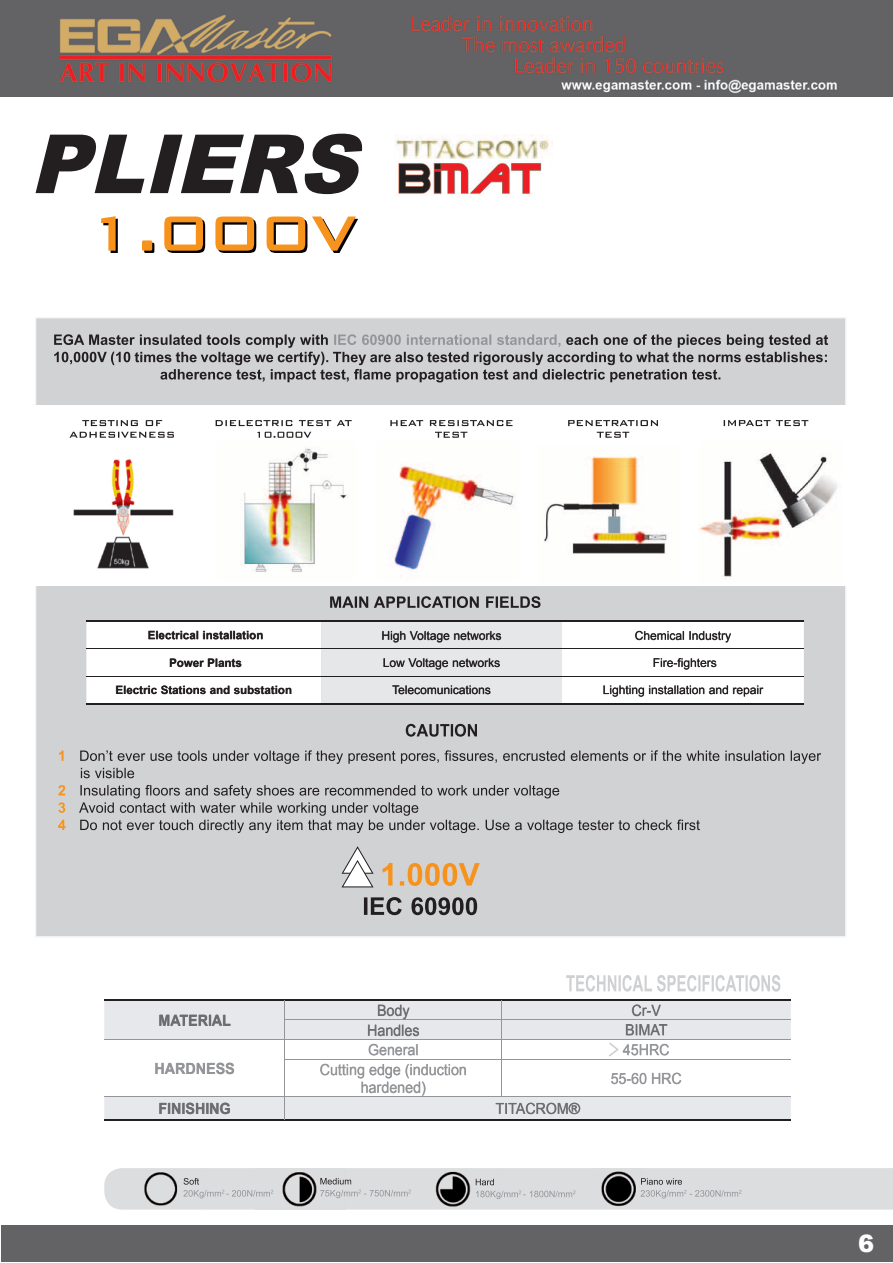
<style>
.page{position:relative;width:893px;height:1263px;background:#fff}
.page>*{position:absolute;margin:0;border:0;box-sizing:border-box;transform-origin:0 0}
.t1{font:900 24px "Arial";color:#fff}
.t2{font:15.45px/17.2px "Arial";color:#939598;text-align:center;scale:.93 1}
.t3{font:15.45px "Arial";color:#6c6d70;scale:.93 1}
.t4{font:700 15.45px "Arial";color:#6c6d70;scale:.93 1}
.t5{font:700 15.45px "Arial";color:#939598;scale:.93 1}
.t6{font:15.3px "Arial";color:#939598;scale:.93 1}
.t7{font:15.3px "Arial";color:#6c6d70;scale:.93 1}
.t8{font:700 15.3px "Arial";color:#6c6d70;scale:.93 1}
.t9{font:12px "Arial";color:#231f20}
.t10{font:700 11.55px "Arial";color:#231f20}
.s1{font-weight:700}
</style>
<div class="page">
<div style="left:1px;top:1225px;width:891px;height:37px;background:#636366"></div>
<img style="left:0;top:0;width:893px;height:97px">
<div style="left:36px;top:318px;width:810px;height:619px;background:#d1d2d4"></div>
<svg style="left:341px;top:846px;width:33px;height:41px"></svg>
<svg style="left:364px;top:897px;width:113px;height:18px;background:#807e80"></svg>
<svg style="left:383px;top:863px;width:97px;height:23px;background:#e0b786"></svg>
<svg style="left:101px;top:216px;width:257px;height:37px"></svg>
<div style="left:15px;top:405px;width:838px;height:181px;background:#fff"></div>
<img style="left:240px;top:447px;width:107px;height:125px">
<img style="left:73px;top:459px;width:101px;height:110px">
<img style="left:389px;top:465px;width:125px;height:108px">
<img style="left:544px;top:456px;width:123px;height:98px">
<img style="left:698px;top:453px;width:140px;height:124px">
<svg style="left:54px;top:334px;width:774px;height:48px;background:#adadaf"></svg>
<svg style="left:330px;top:596px;width:210px;height:12px;background:#868587"></svg>
<svg style="left:58px;top:820px;width:8px;height:10px"></svg>
<svg style="left:58px;top:802px;width:7px;height:11px"></svg>
<svg style="left:79px;top:785px;width:621px;height:48px;background:#b8b8ba"></svg>
<svg style="left:58px;top:785px;width:7px;height:10px"></svg>
<svg style="left:80px;top:750px;width:741px;height:28px;background:#bdbebf"></svg>
<svg style="left:59px;top:750px;width:5px;height:11px"></svg>
<svg style="left:406px;top:724px;width:71px;height:13px"></svg>
<img style="left:395px;top:135px;width:158px;height:24px">
<img style="left:398px;top:163px;width:144px;height:31px">
<svg style="left:36px;top:134px;width:327px;height:60px"></svg>
<svg style="left:104px;top:1001px;width:687px;height:118px;fill:#e6e8ec"></svg>
<hr style="left:104px;top:999px;width:181px;height:2px;background:#231f20">
<hr style="left:285px;top:999px;width:217px;height:2px;background:#231f20">
<hr style="left:502px;top:999px;width:289px;height:2px;background:#231f20">
<hr style="left:104px;top:1119px;width:181px;height:1px;background:#231f20">
<hr style="left:285px;top:1119px;width:217px;height:1px;background:#231f20">
<hr style="left:502px;top:1119px;width:289px;height:1px;background:#231f20">
<hr style="left:285px;top:1020px;width:217px;height:1px;background:#939598">
<hr style="left:502px;top:1020px;width:289px;height:1px;background:#939598">
<hr style="left:104px;top:1040px;width:181px;height:1px;background:#939598">
<hr style="left:285px;top:1040px;width:217px;height:1px;background:#939598">
<svg style="left:285px;top:1001px;width:1px;height:58px"></svg>
<hr style="left:502px;top:1040px;width:289px;height:1px;background:#939598">
<svg style="left:502px;top:1001px;width:1px;height:58px"></svg>
<hr style="left:285px;top:1059px;width:217px;height:1px;background:#939598">
<hr style="left:285px;top:1060px;width:1px;height:37px;background:#939598">
<hr style="left:502px;top:1059px;width:289px;height:1px;background:#939598">
<hr style="left:502px;top:1060px;width:1px;height:37px;background:#939598">
<hr style="left:104px;top:1097px;width:181px;height:1px;background:#939598">
<hr style="left:285px;top:1097px;width:217px;height:1px;background:#939598">
<svg style="left:285px;top:1097px;width:1px;height:22px"></svg>
<hr style="left:502px;top:1097px;width:289px;height:1px;background:#939598">
<svg style="left:496px;top:1103px;width:84px;height:11px"></svg>
<svg style="left:159px;top:1103px;width:71px;height:11px"></svg>
<svg style="left:611px;top:1073px;width:70px;height:11px"></svg>
<svg style="left:320px;top:1064px;width:146px;height:32px"></svg>
<svg style="left:609px;top:1042px;width:60px;height:14px"></svg>
<svg style="left:369px;top:1044px;width:49px;height:11px"></svg>
<svg style="left:155px;top:1063px;width:79px;height:11px"></svg>
<svg style="left:626px;top:1024px;width:41px;height:11px"></svg>
<svg style="left:632px;top:1004px;width:29px;height:12px"></svg>
<svg style="left:368px;top:1004px;width:51px;height:32px;background:#cbcdd1"></svg>
<svg style="left:160px;top:1014px;width:70px;height:11px"></svg>
<svg style="left:566px;top:975px;width:214px;height:17px"></svg>
<svg style="left:257px;top:432px;width:54px;height:6px"></svg>
<svg style="left:216px;top:420px;width:136px;height:6px"></svg>
<svg style="left:70px;top:432px;width:104px;height:6px"></svg>
<svg style="left:82px;top:420px;width:80px;height:6px"></svg>
<svg style="left:435px;top:432px;width:32px;height:6px"></svg>
<svg style="left:390px;top:420px;width:122px;height:6px"></svg>
<svg style="left:597px;top:432px;width:32px;height:6px"></svg>
<svg style="left:568px;top:420px;width:90px;height:6px"></svg>
<svg style="left:724px;top:420px;width:84px;height:6px"></svg>
<svg style="left:86px;top:622px;width:718px;height:81px"></svg>
<hr style="left:86px;top:648px;width:235px;height:1px;background:#231f20">
<hr style="left:562px;top:648px;width:242px;height:1px;background:#231f20">
<hr style="left:86px;top:676px;width:235px;height:1px;background:#231f20">
<hr style="left:562px;top:676px;width:242px;height:1px;background:#231f20">
<hr style="left:86px;top:620px;width:235px;height:2px;background:#231f20">
<hr style="left:321px;top:620px;width:241px;height:2px;background:#231f20">
<hr style="left:562px;top:620px;width:242px;height:2px;background:#231f20">
<hr style="left:562px;top:703px;width:242px;height:1px;background:#231f20">
<hr style="left:86px;top:703px;width:235px;height:1px;background:#231f20">
<svg style="left:604px;top:685px;width:159px;height:12px"></svg>
<svg style="left:116px;top:685px;width:175px;height:9px"></svg>
<svg style="left:654px;top:658px;width:62px;height:11px"></svg>
<svg style="left:170px;top:658px;width:71px;height:9px"></svg>
<svg style="left:635px;top:631px;width:96px;height:11px"></svg>
<svg style="left:321px;top:622px;width:241px;height:82px;background:#d6d6d8"></svg>
<svg style="left:149px;top:631px;width:114px;height:8px"></svg>
<svg style="left:104px;top:1168px;width:789px;height:41px;background:#cbcccd"></svg>
<p class="t10" style="left:148px;top:628px;width:117px">Electrical installation</p>
<p class="t9" style="left:382px;top:627px;width:122px">High Voltage networks</p>
<p class="t9" style="left:635px;top:627px;width:98px">Chemical Industry</p>
<p class="t10" style="left:169px;top:655px;width:74px">Power Plants</p>
<p class="t9" style="left:383px;top:655px;width:119px">Low Voltage networks</p>
<p class="t9" style="left:653px;top:655px;width:66px">Fire-fighters</p>
<p class="t10" style="left:115px;top:682px;width:178px">Electric Stations and substation</p>
<p class="t9" style="left:392px;top:682px;width:100px">Telecomunications</p>
<p class="t9" style="left:603px;top:682px;width:162px">Lighting installation and repair</p>
<p class="t8" style="left:159px;top:1010px;width:79px">MATERIAL</p>
<p class="t5" style="left:154px;top:1058px;width:88px">HARDNESS</p>
<p class="t3" style="left:377px;top:1000px;width:37px">Body</p>
<p class="t7" style="left:632px;top:1000px;width:33px">Cr-V</p>
<p class="t3" style="left:367px;top:1020px;width:58px">Handles</p>
<p class="t7" style="left:625px;top:1020px;width:47px">BIMAT</p>
<p class="t6" style="left:368px;top:1040px;width:56px">General</p>
<p class="t6" style="left:623px;top:1040px;width:52px">45HRC</p>
<p class="t2" style="left:320px;top:1061px;width:160px">Cutting edge (induction hardened)</p>
<p class="t6" style="left:611px;top:1068px;width:78px">55-60 HRC</p>
<p class="t4" style="left:158px;top:1098px;width:79px">FINISHING</p>
<p class="t7" style="left:496px;top:1098px;width:92px">TITACROM<span class="s1">®</span></p>
<h1 class="t1" style="left:858px;top:1226px;width:18px">6</h1>
</div>
